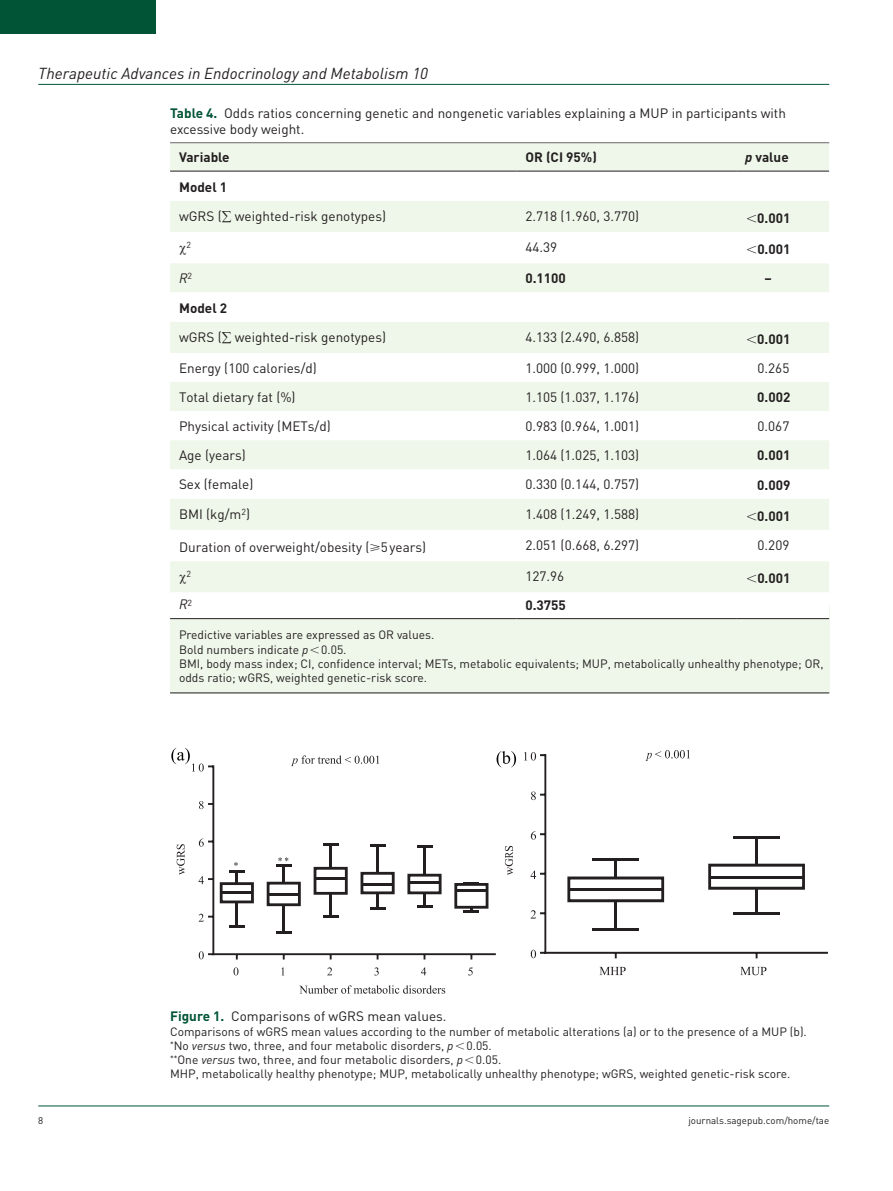
<style>
.page{position:relative;width:893px;height:1191px;background:#fff}
.page>*{position:absolute;margin:0;border:0;box-sizing:border-box;transform-origin:0 0}
.t1{font:italic 15.75px "DIN";color:#231f20}
.t2{font:13.5px/29px "DIN";color:#231f20}
.t3{font:700 13.5px "DIN";color:#231f20}
.t4{font:italic 13.5px "DIN";color:#231f20}
.t5{font:12px/14.2px "DIN";color:#231f20}
.t6{font:9.75px "DIN";color:#231f20}
.t7{font:8.7px "DIN";color:#231f20}
.s1{font-weight:700;color:#015436}
.s2{font-style:italic}
.s3{font-weight:700}
</style>
<div class="page">
<hr style="left:38px;top:84px;width:791px;height:1px;background:#015436">
<hr style="left:38px;top:1105px;width:791px;height:1px;background:#015436">
<div style="left:0;top:0;width:155px;height:34px;background:#015436"></div>
<div style="left:170px;top:605px;width:659px;height:88px;background:#eff7ea"></div>
<hr style="left:170px;top:692px;width:659px;height:1px;background:#231f20">
<svg style="left:170px;top:143px;width:659px;height:28px;fill:#eff7ea"></svg>
<svg style="left:170px;top:201px;width:659px;height:417px;fill:#f3f9ee"></svg>
<hr style="left:170px;top:171px;width:346px;height:1px;background:#231f20">
<hr style="left:516px;top:171px;width:220px;height:1px;background:#231f20">
<hr style="left:736px;top:171px;width:93px;height:1px;background:#231f20">
<hr style="left:170px;top:618px;width:346px;height:1px;background:#231f20">
<hr style="left:516px;top:618px;width:220px;height:1px;background:#231f20">
<hr style="left:736px;top:618px;width:93px;height:1px;background:#231f20">
<svg style="left:299px;top:985px;width:146px;height:8px"></svg>
<svg style="left:233px;top:967px;width:5px;height:8px"></svg>
<svg style="left:281px;top:967px;width:3px;height:8px"></svg>
<svg style="left:327px;top:967px;width:5px;height:8px"></svg>
<svg style="left:374px;top:967px;width:5px;height:8px"></svg>
<svg style="left:421px;top:967px;width:5px;height:8px"></svg>
<svg style="left:468px;top:967px;width:5px;height:8px"></svg>
<hr style="left:212px;top:953px;width:284px;height:2px;background:#231f20">
<hr style="left:212px;top:765px;width:2px;height:190px;background:#231f20">
<svg style="left:199px;top:951px;width:14px;height:8px"></svg>
<svg style="left:199px;top:913px;width:14px;height:8px"></svg>
<svg style="left:199px;top:876px;width:14px;height:8px"></svg>
<svg style="left:199px;top:838px;width:14px;height:8px"></svg>
<svg style="left:199px;top:801px;width:14px;height:8px"></svg>
<hr style="left:235px;top:902px;width:3px;height:24px;background:#231f20">
<hr style="left:229px;top:925px;width:16px;height:3px;background:#231f20">
<svg style="left:267px;top:881px;width:34px;height:25px"></svg>
<hr style="left:268px;top:893px;width:31px;height:3px;background:#231f20">
<hr style="left:282px;top:865px;width:3px;height:18px;background:#231f20">
<hr style="left:276px;top:864px;width:16px;height:3px;background:#231f20">
<hr style="left:282px;top:904px;width:3px;height:28px;background:#231f20">
<svg style="left:276px;top:931px;width:16px;height:2px"></svg>
<svg style="left:314px;top:867px;width:34px;height:27px"></svg>
<hr style="left:315px;top:877px;width:31px;height:2px;background:#231f20">
<hr style="left:329px;top:844px;width:3px;height:24px;background:#231f20">
<hr style="left:323px;top:842px;width:15px;height:3px;background:#231f20">
<hr style="left:329px;top:893px;width:3px;height:23px;background:#231f20">
<hr style="left:323px;top:915px;width:15px;height:3px;background:#231f20">
<svg style="left:361px;top:872px;width:34px;height:22px"></svg>
<hr style="left:362px;top:882px;width:31px;height:3px;background:#231f20">
<hr style="left:376px;top:845px;width:3px;height:28px;background:#231f20">
<svg style="left:370px;top:844px;width:15px;height:2px"></svg>
<hr style="left:376px;top:893px;width:3px;height:15px;background:#231f20">
<hr style="left:370px;top:906px;width:15px;height:3px;background:#231f20">
<svg style="left:407px;top:873px;width:35px;height:21px"></svg>
<hr style="left:409px;top:881px;width:31px;height:3px;background:#231f20">
<hr style="left:423px;top:846px;width:3px;height:29px;background:#231f20">
<hr style="left:417px;top:845px;width:15px;height:3px;background:#231f20">
<hr style="left:423px;top:893px;width:3px;height:14px;background:#231f20">
<hr style="left:417px;top:905px;width:15px;height:3px;background:#231f20">
<hr style="left:464px;top:881px;width:15px;height:3px;background:#231f20">
<svg style="left:454px;top:883px;width:34px;height:28px"></svg>
<hr style="left:464px;top:910px;width:15px;height:3px;background:#231f20">
<svg style="left:291px;top:755px;width:88px;height:11px"></svg>
<svg style="left:220px;top:862px;width:34px;height:41px"></svg>
<svg style="left:177px;top:844px;width:8px;height:30px"></svg>
<svg style="left:278px;top:857px;width:10px;height:4px"></svg>
<svg style="left:599px;top:967px;width:27px;height:8px"></svg>
<svg style="left:740px;top:967px;width:26px;height:8px"></svg>
<hr style="left:544px;top:951px;width:284px;height:2px;background:#231f20">
<hr style="left:544px;top:754px;width:2px;height:199px;background:#231f20">
<svg style="left:531px;top:949px;width:14px;height:9px"></svg>
<svg style="left:531px;top:910px;width:14px;height:8px"></svg>
<svg style="left:530px;top:870px;width:15px;height:9px"></svg>
<svg style="left:531px;top:831px;width:14px;height:8px"></svg>
<svg style="left:531px;top:791px;width:14px;height:9px"></svg>
<svg style="left:524px;top:752px;width:21px;height:8px"></svg>
<svg style="left:567px;top:876px;width:97px;height:26px"></svg>
<hr style="left:569px;top:888px;width:94px;height:3px;background:#231f20">
<hr style="left:614px;top:859px;width:3px;height:19px;background:#231f20">
<hr style="left:592px;top:858px;width:47px;height:3px;background:#231f20">
<hr style="left:614px;top:900px;width:3px;height:29px;background:#231f20">
<hr style="left:592px;top:928px;width:47px;height:3px;background:#231f20">
<svg style="left:708px;top:863px;width:97px;height:26px"></svg>
<hr style="left:710px;top:876px;width:93px;height:3px;background:#231f20">
<hr style="left:755px;top:837px;width:3px;height:28px;background:#231f20">
<hr style="left:733px;top:835px;width:47px;height:3px;background:#231f20">
<hr style="left:755px;top:888px;width:3px;height:25px;background:#231f20">
<hr style="left:733px;top:911px;width:47px;height:3px;background:#231f20">
<svg style="left:645px;top:750px;width:45px;height:11px"></svg>
<svg style="left:505px;top:846px;width:8px;height:29px"></svg>
<svg style="left:171px;top:748px;width:42px;height:23px"></svg>
<svg style="left:497px;top:751px;width:19px;height:16px"></svg>
<svg style="left:747px;top:215px;width:9px;height:7px"></svg>
<svg style="left:180px;top:246px;width:6px;height:9px"></svg>
<svg style="left:747px;top:246px;width:9px;height:8px"></svg>
<svg style="left:747px;top:336px;width:9px;height:7px"></svg>
<svg style="left:747px;top:512px;width:9px;height:8px"></svg>
<svg style="left:180px;top:575px;width:6px;height:9px"></svg>
<svg style="left:747px;top:575px;width:9px;height:8px"></svg>
<p class="t1" style="left:38px;top:63px;width:391px">Therapeutic Advances in Endocrinology and Metabolism 10</p>
<p class="t2" style="left:170px;top:105px;width:617px;line-height:15.8px"><span class="s1">Table 4.</span> Odds ratios concerning genetic and nongenetic variables explaining a MUP in participants with excessive body weight.</p>
<p class="t3" style="left:179px;top:148px;width:52px">Variable</p>
<p class="t3" style="left:525px;top:148px;width:73px">OR (CI 95%)</p>
<p class="t3" style="left:745px;top:148px;width:45px"><span class="s2">p</span> value</p>
<p class="t2" style="left:179px;top:172px;width:209px"><span class="s3">Model 1<br></span>wGRS (∑ weighted-risk genotypes)</p>
<p class="t2" style="left:525px;top:201px;width:115px">2.718 (1.960, 3.770)</p>
<p class="t3" style="left:757px;top:209px;width:35px">0.001</p>
<p class="t7" style="left:186px;top:240px;width:6px">2</p>
<p class="t2" style="left:525px;top:232px;width:33px">44.39</p>
<p class="t3" style="left:757px;top:240px;width:35px">0.001</p>
<p class="t4" style="left:179px;top:270px;width:15px">R<sup>2</sup></p>
<p class="t3" style="left:525px;top:270px;width:42px">0.1100</p>
<p class="t3" style="left:765px;top:270px;width:9px">–</p>
<p class="t2" style="left:179px;top:293px;width:209px"><span class="s3">Model 2<br></span>wGRS (∑ weighted-risk genotypes)</p>
<p class="t2" style="left:525px;top:322px;width:115px">4.133 (2.490, 6.858)</p>
<p class="t3" style="left:757px;top:330px;width:35px">0.001</p>
<p class="t2" style="left:179px;top:353px;width:139px">Energy (100 calories/d)</p>
<p class="t2" style="left:525px;top:353px;width:115px">1.000 (0.999, 1.000)</p>
<p class="t2" style="left:758px;top:353px;width:33px">0.265</p>
<p class="t2" style="left:179px;top:382px;width:118px">Total dietary fat (%)</p>
<p class="t2" style="left:525px;top:382px;width:115px">1.105 (1.037, 1.176)</p>
<p class="t3" style="left:757px;top:388px;width:35px">0.002</p>
<p class="t2" style="left:179px;top:411px;width:153px">Physical activity (METs/d)</p>
<p class="t2" style="left:525px;top:411px;width:115px">0.983 (0.964, 1.001)</p>
<p class="t2" style="left:757px;top:411px;width:33px">0.067</p>
<p class="t2" style="left:179px;top:440px;width:68px">Age (years)</p>
<p class="t2" style="left:525px;top:440px;width:115px">1.064 (1.025, 1.103)</p>
<p class="t3" style="left:757px;top:447px;width:35px">0.001</p>
<p class="t2" style="left:179px;top:470px;width:76px">Sex (female)</p>
<p class="t2" style="left:525px;top:470px;width:115px">0.330 (0.144, 0.757)</p>
<p class="t3" style="left:757px;top:476px;width:35px">0.009</p>
<p class="t2" style="left:179px;top:499px;width:73px">BMI (kg/m<sup>2</sup>)</p>
<p class="t2" style="left:525px;top:499px;width:115px">1.408 (1.249, 1.588)</p>
<p class="t3" style="left:757px;top:507px;width:35px">0.001</p>
<p class="t2" style="left:179px;top:532px;width:249px">Duration of overweight/obesity (⩾5years)</p>
<p class="t2" style="left:525px;top:530px;width:115px">2.051 (0.668, 6.297)</p>
<p class="t2" style="left:758px;top:530px;width:33px">0.209</p>
<p class="t7" style="left:186px;top:569px;width:6px">2</p>
<p class="t2" style="left:525px;top:561px;width:40px">127.96</p>
<p class="t3" style="left:757px;top:569px;width:35px">0.001</p>
<p class="t4" style="left:179px;top:596px;width:15px">R<sup>2</sup></p>
<p class="t3" style="left:525px;top:596px;width:42px">0.3755</p>
<p class="t5" style="left:179px;top:627px;width:646px">Predictive variables are expressed as OR values.<br>Bold numbers indicate <span class="s2">p</span> 0.05.<br>BMI, body mass index; CI, confidence interval; METs, metabolic equivalents; MUP, metabolically unhealthy phenotype; OR, odds ratio; wGRS, weighted genetic-risk score.</p>
<p class="t2" style="left:170px;top:1001px;width:278px"><span class="s1">Figure 1.</span> Comparisons of wGRS mean values.</p>
<p class="t5" style="left:170px;top:1024px;width:638px">Comparisons of wGRS mean values according to the number of metabolic alterations (a) or to the presence of a MUP (b). <sup>*</sup>No <span class="s2">versus</span> two, three, and four metabolic disorders, <span class="s2">p</span> 0.05.<br><sup>**</sup>One <span class="s2">versus</span> two, three, and four metabolic disorders, <span class="s2">p</span> 0.05.<br>MHP, metabolically healthy phenotype; MUP, metabolically unhealthy phenotype; wGRS, weighted genetic-risk score.</p>
<p class="t6" style="left:38px;top:1114px;width:7px">8</p>
<p class="t6" style="left:688px;top:1114px;width:142px">journals.sagepub.com/home/tae</p>
</div>
